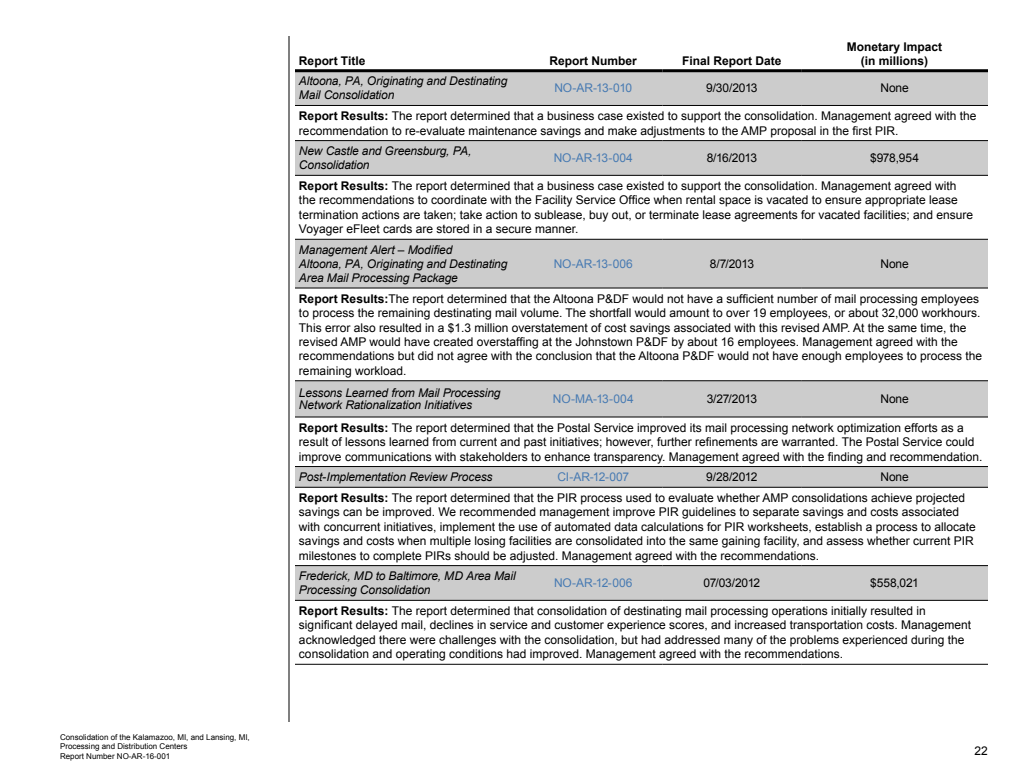
<style>
.page{position:relative;width:1024px;height:768px;background:#fff}
.page>*{position:absolute;margin:0;border:0;box-sizing:border-box;transform-origin:0 0}
.t1{font:12px/14.4px "Arial";color:#000}
.t2{font:italic 12px/14px "Arial";letter-spacing:-.015em;color:#000}
.t3{font:12px "Arial";letter-spacing:-.005em;color:#477ab2}
.t4{font:700 12px/14px "Arial";color:#000;text-align:center}
.t5{font:8px/9.6px "Arial";color:#000}
.s1{font-weight:700}
</style>
<div class="page">
<hr style="left:289px;top:36px;width:1px;height:686px;background:#000">
<svg style="left:295px;top:72px;width:693px;height:528px"></svg>
<hr style="left:295px;top:664px;width:229px;height:1px;background:#000">
<hr style="left:524px;top:664px;width:139px;height:1px;background:#000">
<hr style="left:663px;top:664px;width:138px;height:1px;background:#000">
<hr style="left:801px;top:664px;width:187px;height:1px;background:#000">
<hr style="left:295px;top:69px;width:229px;height:3px;background:#000">
<hr style="left:524px;top:69px;width:139px;height:3px;background:#000">
<hr style="left:663px;top:69px;width:138px;height:3px;background:#000">
<hr style="left:801px;top:69px;width:187px;height:3px;background:#000">
<hr style="left:295px;top:565px;width:229px;height:1px;background:#000">
<hr style="left:524px;top:565px;width:139px;height:1px;background:#000">
<hr style="left:663px;top:565px;width:138px;height:1px;background:#000">
<hr style="left:801px;top:565px;width:187px;height:1px;background:#000">
<hr style="left:295px;top:600px;width:229px;height:1px;background:#000">
<hr style="left:524px;top:600px;width:139px;height:1px;background:#000">
<hr style="left:663px;top:600px;width:138px;height:1px;background:#000">
<hr style="left:801px;top:600px;width:187px;height:1px;background:#000">
<hr style="left:295px;top:466px;width:229px;height:1px;background:#000">
<hr style="left:524px;top:466px;width:139px;height:1px;background:#000">
<hr style="left:663px;top:466px;width:138px;height:1px;background:#000">
<hr style="left:801px;top:466px;width:187px;height:1px;background:#000">
<hr style="left:295px;top:487px;width:229px;height:1px;background:#000">
<hr style="left:524px;top:487px;width:139px;height:1px;background:#000">
<hr style="left:663px;top:487px;width:138px;height:1px;background:#000">
<hr style="left:801px;top:487px;width:187px;height:1px;background:#000">
<hr style="left:295px;top:381px;width:229px;height:1px;background:#000">
<hr style="left:524px;top:381px;width:139px;height:1px;background:#000">
<hr style="left:663px;top:381px;width:138px;height:1px;background:#000">
<hr style="left:801px;top:381px;width:187px;height:1px;background:#000">
<hr style="left:295px;top:417px;width:229px;height:1px;background:#000">
<hr style="left:524px;top:417px;width:139px;height:1px;background:#000">
<hr style="left:663px;top:417px;width:138px;height:1px;background:#000">
<hr style="left:801px;top:417px;width:187px;height:1px;background:#000">
<hr style="left:295px;top:239px;width:229px;height:1px;background:#000">
<hr style="left:524px;top:239px;width:139px;height:1px;background:#000">
<hr style="left:663px;top:239px;width:138px;height:1px;background:#000">
<hr style="left:801px;top:239px;width:187px;height:1px;background:#000">
<hr style="left:295px;top:288px;width:229px;height:1px;background:#000">
<hr style="left:524px;top:288px;width:139px;height:1px;background:#000">
<hr style="left:663px;top:288px;width:138px;height:1px;background:#000">
<hr style="left:801px;top:288px;width:187px;height:1px;background:#000">
<hr style="left:295px;top:140px;width:229px;height:1px;background:#000">
<hr style="left:524px;top:140px;width:139px;height:1px;background:#000">
<hr style="left:663px;top:140px;width:138px;height:1px;background:#000">
<hr style="left:801px;top:140px;width:187px;height:1px;background:#000">
<hr style="left:295px;top:175px;width:229px;height:1px;background:#000">
<hr style="left:524px;top:175px;width:139px;height:1px;background:#000">
<hr style="left:663px;top:175px;width:138px;height:1px;background:#000">
<hr style="left:801px;top:175px;width:187px;height:1px;background:#000">
<hr style="left:295px;top:105px;width:229px;height:1px;background:#000">
<hr style="left:524px;top:105px;width:139px;height:1px;background:#000">
<hr style="left:663px;top:105px;width:138px;height:1px;background:#000">
<hr style="left:801px;top:105px;width:187px;height:1px;background:#000">
<p class="t4" style="left:299px;top:54px;width:68px">Report Title</p>
<p class="t4" style="left:550px;top:54px;width:89px">Report Number</p>
<p class="t4" style="left:682px;top:54px;width:101px">Final Report Date</p>
<p class="t4" style="left:847px;top:40px;width:97px">Monetary Impact (in millions)</p>
<p class="t2" style="left:299px;top:74px;width:210px">Altoona, PA, Originating and Destinating<br>Mail Consolidation</p>
<p class="t3" style="left:554px;top:80px;width:79px">NO-AR-13-010</p>
<p class="t1" style="left:706px;top:81px;width:53px">9/30/2013</p>
<p class="t1" style="left:880px;top:81px;width:30px">None</p>
<p class="t1" style="left:299px;top:109px;width:679px"><span class="s1">Report Results:</span> The report determined that a business case existed to support the consolidation. Management agreed with the recommendation to re-evaluate maintenance savings and make adjustments to the AMP proposal in the first PIR.</p>
<p class="t2" style="left:299px;top:144px;width:174px">New Castle and Greensburg, PA,<br>Consolidation</p>
<p class="t3" style="left:554px;top:150px;width:81px">NO-AR-13-004</p>
<p class="t1" style="left:707px;top:151px;width:52px">8/16/2013</p>
<p class="t1" style="left:870px;top:151px;width:50px">$978,954</p>
<p class="t1" style="left:299px;top:179px;width:676px"><span class="s1">Report Results:</span> The report determined that a business case existed to support the consolidation. Management agreed with the recommendations to coordinate with the Facility Service Office when rental space is vacated to ensure appropriate lease termination actions are taken; take action to sublease, buy out, or terminate lease agreements for vacated facilities; and ensure Voyager eFleet cards are stored in a secure manner.</p>
<p class="t2" style="left:299px;top:243px;width:210px">Management Alert – Modified<br>Altoona, PA, Originating and Destinating<br>Area Mail Processing Package</p>
<p class="t3" style="left:554px;top:256px;width:81px">NO-AR-13-006</p>
<p class="t1" style="left:710px;top:257px;width:46px">8/7/2013</p>
<p class="t1" style="left:880px;top:257px;width:30px">None</p>
<p class="t1" style="left:299px;top:291px;width:685px"><span class="s1">Report Results:</span>The report determined that the Altoona P&amp;DF would not have a sufficient number of mail processing employees to process the remaining destinating mail volume. The shortfall would amount to over 19 employees, or about 32,000 workhours.<br>This error also resulted in a $1.3 million overstatement of cost savings associated with this revised AMP. At the same time, the revised AMP would have created overstaffing at the Johnstown P&amp;DF by about 16 employees. Management agreed with the recommendations but did not agree with the conclusion that the Altoona P&amp;DF would not have enough employees to process the remaining workload.</p>
<p class="t2" style="left:299px;top:387px;width:203px;line-height:12px">Lessons Learned from Mail Processing<br>Network Rationalization Initiatives</p>
<p class="t3" style="left:553px;top:391px;width:82px">NO-MA-13-004</p>
<p class="t1" style="left:707px;top:392px;width:52px">3/27/2013</p>
<p class="t1" style="left:880px;top:392px;width:30px">None</p>
<p class="t1" style="left:299px;top:420px;width:685px"><span class="s1">Report Results:</span> The report determined that the Postal Service improved its mail processing network optimization efforts as a result of lessons learned from current and past initiatives; however, further refinements are warranted. The Postal Service could improve communications with stakeholders to enhance transparency. Management agreed with the finding and recommendation.</p>
<p class="t2" style="left:299px;top:470px;width:195px">Post-Implementation Review Process</p>
<p class="t3" style="left:557px;top:469px;width:73px">CI-AR-12-007</p>
<p class="t1" style="left:706px;top:470px;width:53px">9/28/2012</p>
<p class="t1" style="left:299px;top:467px;width:668px;line-height:20.7px;text-indent:581px">None<br><span class="s1">Report Results:</span> The report determined that the PIR process used to evaluate whether AMP consolidations achieve projected</p>
<p class="t1" style="left:299px;top:505px;width:678px">savings can be improved. We recommended management improve PIR guidelines to separate savings and costs associated with concurrent initiatives, implement the use of automated data calculations for PIR worksheets, establish a process to allocate savings and costs when multiple losing facilities are consolidated into the same gaining facility, and assess whether current PIR milestones to complete PIRs should be adjusted. Management agreed with the recommendations.</p>
<p class="t2" style="left:299px;top:569px;width:218px">Frederick, MD to Baltimore, MD Area Mail<br>Processing Consolidation</p>
<p class="t3" style="left:554px;top:575px;width:80px">NO-AR-12-006</p>
<p class="t1" style="left:704px;top:576px;width:58px">07/03/2012</p>
<p class="t1" style="left:870px;top:576px;width:50px">$558,021</p>
<p class="t1" style="left:299px;top:604px;width:674px"><span class="s1">Report Results:</span> The report determined that consolidation of destinating mail processing operations initially resulted in significant delayed mail, declines in service and customer experience scores, and increased transportation costs. Management acknowledged there were challenges with the consolidation, but had addressed many of the problems experienced during the consolidation and operating conditions had improved. Management agreed with the recommendations.</p>
<p class="t5" style="left:60px;top:732px;width:191px">Consolidation of the Kalamazoo, MI, and Lansing, MI,<br>Processing and Distribution Centers<br>Report Number NO-AR-16-001</p>
<p class="t1" style="left:975px;top:743px;width:15px">22</p>
</div>
